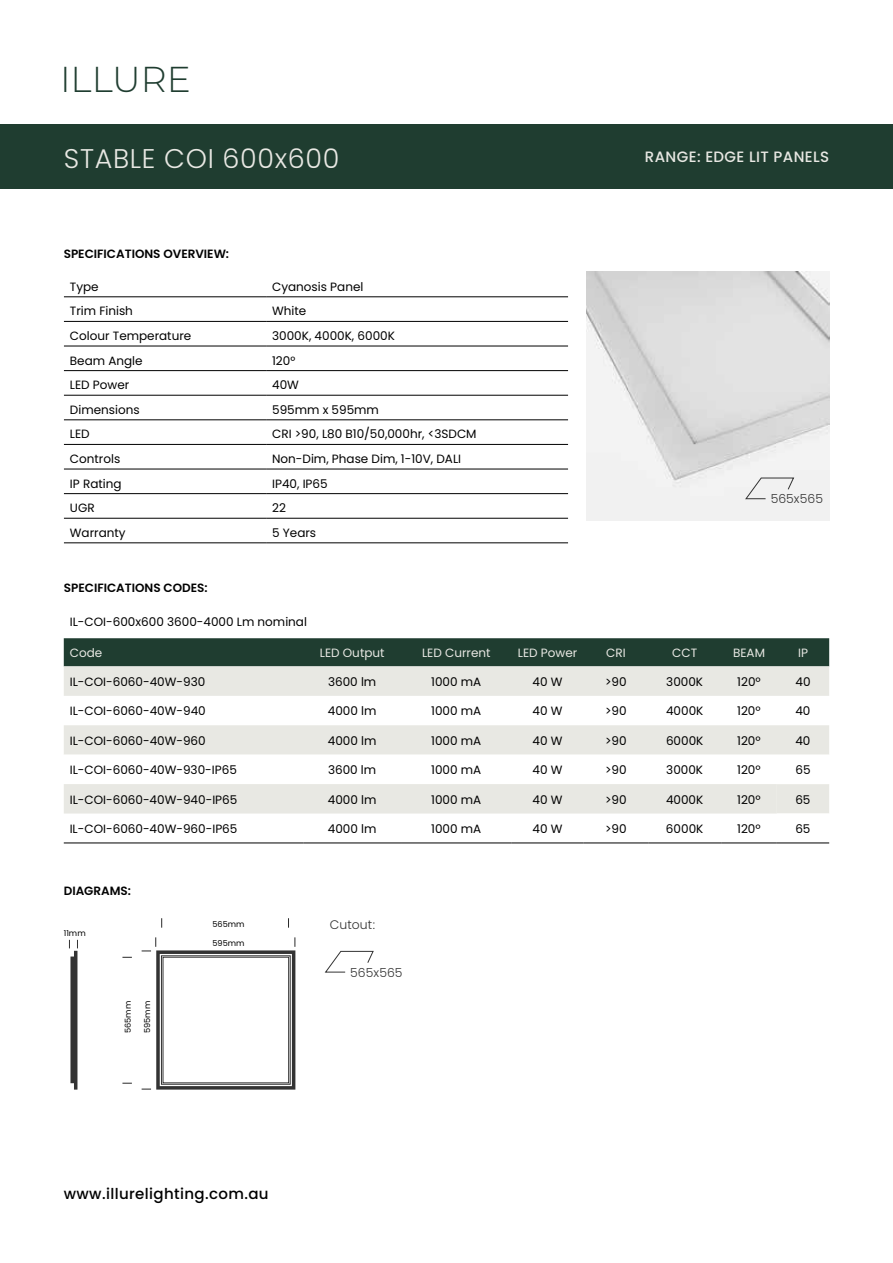
<style>
.page{position:relative;width:893px;height:1263px;background:#fff}
.page>*{position:absolute;margin:0;border:0;box-sizing:border-box;transform-origin:0 0}
.t1{font:300 36px "Montserrat";color:#1f3d30}
.t2{font:300 27px "Poppins";letter-spacing:.025em;color:#e8e8e3}
.t3{font:500 15px "Poppins";letter-spacing:.025em;color:#000}
.t4{font:500 15px "Poppins";letter-spacing:.025em;color:#e8e8e3}
.t5{font:300 12.45px "Poppins";letter-spacing:.01em;color:#333}
.t6{font:12px "Poppins";color:#000}
.t7{font:600 12px "Poppins";color:#000}
.t8{font:12px "Poppins";color:#e8e8e3}
.t9{font:8.1px "Poppins";color:#000}
</style>
<div class="page">
<div style="left:0;top:125px;width:893px;height:64px;background:#1f3d30"></div>
<div style="left:64px;top:638px;width:765px;height:28px;background:#1f3d30"></div>
<svg style="left:64px;top:666px;width:765px;height:89px;fill:#e8e8e3"></svg>
<svg style="left:64px;top:784px;width:765px;height:59px"></svg>
<div style="left:64px;top:784px;width:713px;height:29px;background:#e8e8e3"></div>
<hr style="left:64px;top:843px;width:239px;height:1px;background:#000">
<hr style="left:303px;top:843px;width:98px;height:1px;background:#000">
<hr style="left:401px;top:843px;width:111px;height:1px;background:#000">
<hr style="left:512px;top:843px;width:72px;height:1px;background:#000">
<hr style="left:584px;top:843px;width:64px;height:1px;background:#000">
<hr style="left:648px;top:843px;width:73px;height:1px;background:#000">
<hr style="left:721px;top:843px;width:56px;height:1px;background:#000">
<hr style="left:777px;top:843px;width:52px;height:1px;background:#000">
<hr style="left:64px;top:297px;width:202px;height:1px;background:#000">
<hr style="left:266px;top:297px;width:302px;height:1px;background:#000">
<hr style="left:64px;top:321px;width:202px;height:1px;background:#000">
<hr style="left:266px;top:321px;width:302px;height:1px;background:#000">
<hr style="left:64px;top:346px;width:202px;height:1px;background:#000">
<hr style="left:266px;top:346px;width:302px;height:1px;background:#000">
<hr style="left:64px;top:370px;width:202px;height:1px;background:#000">
<hr style="left:266px;top:370px;width:302px;height:1px;background:#000">
<hr style="left:64px;top:395px;width:202px;height:1px;background:#000">
<hr style="left:266px;top:395px;width:302px;height:1px;background:#000">
<hr style="left:64px;top:420px;width:202px;height:1px;background:#000">
<hr style="left:266px;top:420px;width:302px;height:1px;background:#000">
<hr style="left:64px;top:444px;width:202px;height:1px;background:#000">
<hr style="left:266px;top:444px;width:302px;height:1px;background:#000">
<hr style="left:64px;top:469px;width:202px;height:1px;background:#000">
<hr style="left:266px;top:469px;width:302px;height:1px;background:#000">
<hr style="left:64px;top:493px;width:202px;height:1px;background:#000">
<hr style="left:266px;top:493px;width:302px;height:1px;background:#000">
<hr style="left:64px;top:518px;width:202px;height:1px;background:#000">
<hr style="left:266px;top:518px;width:302px;height:1px;background:#000">
<hr style="left:64px;top:543px;width:202px;height:1px;background:#000">
<hr style="left:266px;top:543px;width:302px;height:1px;background:#000">
<img style="left:586px;top:271px;width:243px;height:250px">
<svg style="left:745px;top:477px;width:50px;height:22px"></svg>
<svg style="left:69px;top:940px;width:9px;height:149px"></svg>
<svg style="left:142px;top:937px;width:153px;height:152px"></svg>
<svg style="left:324px;top:951px;width:50px;height:22px"></svg>
<h1 class="t1" style="left:60px;top:59px;width:132px">ILLURE</h1>
<h2 class="t2" style="left:64px;top:142px;width:277px">STABLE COI 600x600</h2>
<p class="t4" style="left:645px;top:151px;width:186px">RANGE: EDGE LIT PANELS</p>
<p class="t7" style="left:64px;top:249px;width:167px">SPECIFICATIONS OVERVIEW:</p>
<p class="t6" style="left:70px;top:279px;width:30px">Type</p>
<p class="t6" style="left:272px;top:279px;width:93px">Cyanosis Panel</p>
<p class="t6" style="left:70px;top:304px;width:65px">Trim Finish</p>
<p class="t6" style="left:272px;top:304px;width:36px">White</p>
<p class="t6" style="left:70px;top:329px;width:123px">Colour Temperature</p>
<p class="t6" style="left:272px;top:329px;width:124px">3000K, 4000K, 6000K</p>
<p class="t6" style="left:70px;top:353px;width:74px">Beam Angle</p>
<p class="t6" style="left:272px;top:353px;width:25px">120°</p>
<p class="t6" style="left:70px;top:378px;width:61px">LED Power</p>
<p class="t6" style="left:272px;top:378px;width:28px">40W</p>
<p class="t6" style="left:70px;top:402px;width:71px">Dimensions</p>
<p class="t6" style="left:272px;top:402px;width:108px">595mm x 595mm</p>
<p class="t6" style="left:70px;top:427px;width:21px">LED</p>
<p class="t6" style="left:272px;top:427px;width:206px">CRI &gt;90, L80 B10/50,000hr, &lt;3SDCM</p>
<p class="t6" style="left:70px;top:452px;width:52px">Controls</p>
<p class="t6" style="left:272px;top:452px;width:191px">Non-Dim, Phase Dim, 1-10V, DALI</p>
<p class="t6" style="left:70px;top:476px;width:53px">IP Rating</p>
<p class="t6" style="left:272px;top:476px;width:57px">IP40, IP65</p>
<p class="t6" style="left:70px;top:501px;width:26px">UGR</p>
<p class="t6" style="left:272px;top:501px;width:15px">22</p>
<p class="t6" style="left:70px;top:525px;width:57px">Warranty</p>
<p class="t6" style="left:272px;top:525px;width:46px">5 Years</p>
<p class="t7" style="left:64px;top:583px;width:145px">SPECIFICATIONS CODES:</p>
<p class="t5" style="left:771px;top:492px;width:54px">565x565</p>
<p class="t6" style="left:70px;top:615px;width:239px">IL-COI-600x600 3600-4000 Lm nominal</p>
<p class="t8" style="left:70px;top:646px;width:34px">Code</p>
<p class="t8" style="left:320px;top:646px;width:66px">LED Output</p>
<p class="t8" style="left:422px;top:646px;width:70px">LED Current</p>
<p class="t8" style="left:518px;top:646px;width:61px">LED Power</p>
<p class="t8" style="left:606px;top:646px;width:21px">CRI</p>
<p class="t8" style="left:672px;top:646px;width:27px">CCT</p>
<p class="t8" style="left:733px;top:646px;width:33px">BEAM</p>
<p class="t8" style="left:798px;top:646px;width:11px">IP</p>
<p class="t6" style="left:70px;top:675px;width:137px">IL-COI-6060-40W-930</p>
<p class="t6" style="left:328px;top:675px;width:50px">3600 lm</p>
<p class="t6" style="left:431px;top:675px;width:52px">1000 mA</p>
<p class="t6" style="left:533px;top:675px;width:31px">40 W</p>
<p class="t6" style="left:605px;top:675px;width:23px">&gt;90</p>
<p class="t6" style="left:666px;top:675px;width:38px">3000K</p>
<p class="t6" style="left:737px;top:675px;width:25px">120º</p>
<p class="t6" style="left:795px;top:675px;width:17px">40</p>
<p class="t6" style="left:70px;top:704px;width:137px">IL-COI-6060-40W-940</p>
<p class="t6" style="left:328px;top:704px;width:50px">4000 lm</p>
<p class="t6" style="left:431px;top:704px;width:52px">1000 mA</p>
<p class="t6" style="left:533px;top:704px;width:31px">40 W</p>
<p class="t6" style="left:605px;top:704px;width:23px">&gt;90</p>
<p class="t6" style="left:666px;top:704px;width:39px">4000K</p>
<p class="t6" style="left:737px;top:704px;width:25px">120º</p>
<p class="t6" style="left:795px;top:704px;width:17px">40</p>
<p class="t6" style="left:70px;top:733px;width:138px">IL-COI-6060-40W-960</p>
<p class="t6" style="left:328px;top:733px;width:50px">4000 lm</p>
<p class="t6" style="left:431px;top:733px;width:52px">1000 mA</p>
<p class="t6" style="left:533px;top:733px;width:31px">40 W</p>
<p class="t6" style="left:605px;top:733px;width:23px">&gt;90</p>
<p class="t6" style="left:666px;top:733px;width:39px">6000K</p>
<p class="t6" style="left:737px;top:733px;width:25px">120º</p>
<p class="t6" style="left:795px;top:733px;width:17px">40</p>
<p class="t6" style="left:70px;top:763px;width:169px">IL-COI-6060-40W-930-IP65</p>
<p class="t6" style="left:328px;top:763px;width:50px">3600 lm</p>
<p class="t6" style="left:431px;top:763px;width:52px">1000 mA</p>
<p class="t6" style="left:533px;top:763px;width:31px">40 W</p>
<p class="t6" style="left:605px;top:763px;width:23px">&gt;90</p>
<p class="t6" style="left:666px;top:763px;width:38px">3000K</p>
<p class="t6" style="left:737px;top:763px;width:25px">120º</p>
<p class="t6" style="left:795px;top:763px;width:17px">65</p>
<p class="t6" style="left:70px;top:792px;width:169px">IL-COI-6060-40W-940-IP65</p>
<p class="t6" style="left:328px;top:792px;width:50px">4000 lm</p>
<p class="t6" style="left:431px;top:792px;width:52px">1000 mA</p>
<p class="t6" style="left:533px;top:792px;width:31px">40 W</p>
<p class="t6" style="left:605px;top:792px;width:23px">&gt;90</p>
<p class="t6" style="left:666px;top:792px;width:39px">4000K</p>
<p class="t6" style="left:737px;top:792px;width:25px">120º</p>
<p class="t6" style="left:795px;top:792px;width:17px">65</p>
<p class="t6" style="left:70px;top:822px;width:169px">IL-COI-6060-40W-960-IP65</p>
<p class="t6" style="left:328px;top:822px;width:50px">4000 lm</p>
<p class="t6" style="left:431px;top:822px;width:52px">1000 mA</p>
<p class="t6" style="left:532px;top:822px;width:31px">40 W</p>
<p class="t6" style="left:605px;top:822px;width:23px">&gt;90</p>
<p class="t6" style="left:666px;top:822px;width:39px">6000K</p>
<p class="t6" style="left:737px;top:822px;width:25px">120º</p>
<p class="t6" style="left:795px;top:822px;width:17px">65</p>
<p class="t7" style="left:64px;top:886px;width:69px">DIAGRAMS:</p>
<p class="t9" style="left:64px;top:929px;width:23px">11mm</p>
<p class="t9" style="left:123px;top:1033px;width:34px;rotate:-90deg">565mm</p>
<p class="t9" style="left:143px;top:1033px;width:34px;rotate:-90deg">595mm</p>
<p class="t9" style="left:212px;top:919px;width:34px">565mm</p>
<p class="t9" style="left:212px;top:938px;width:34px">595mm</p>
<p class="t3" style="left:64px;top:1187px;width:206px">www.illurelighting.com.au</p>
<p class="t5" style="left:330px;top:918px;width:47px">Cutout:</p>
<p class="t5" style="left:350px;top:965px;width:54px">565x565</p>
</div>
